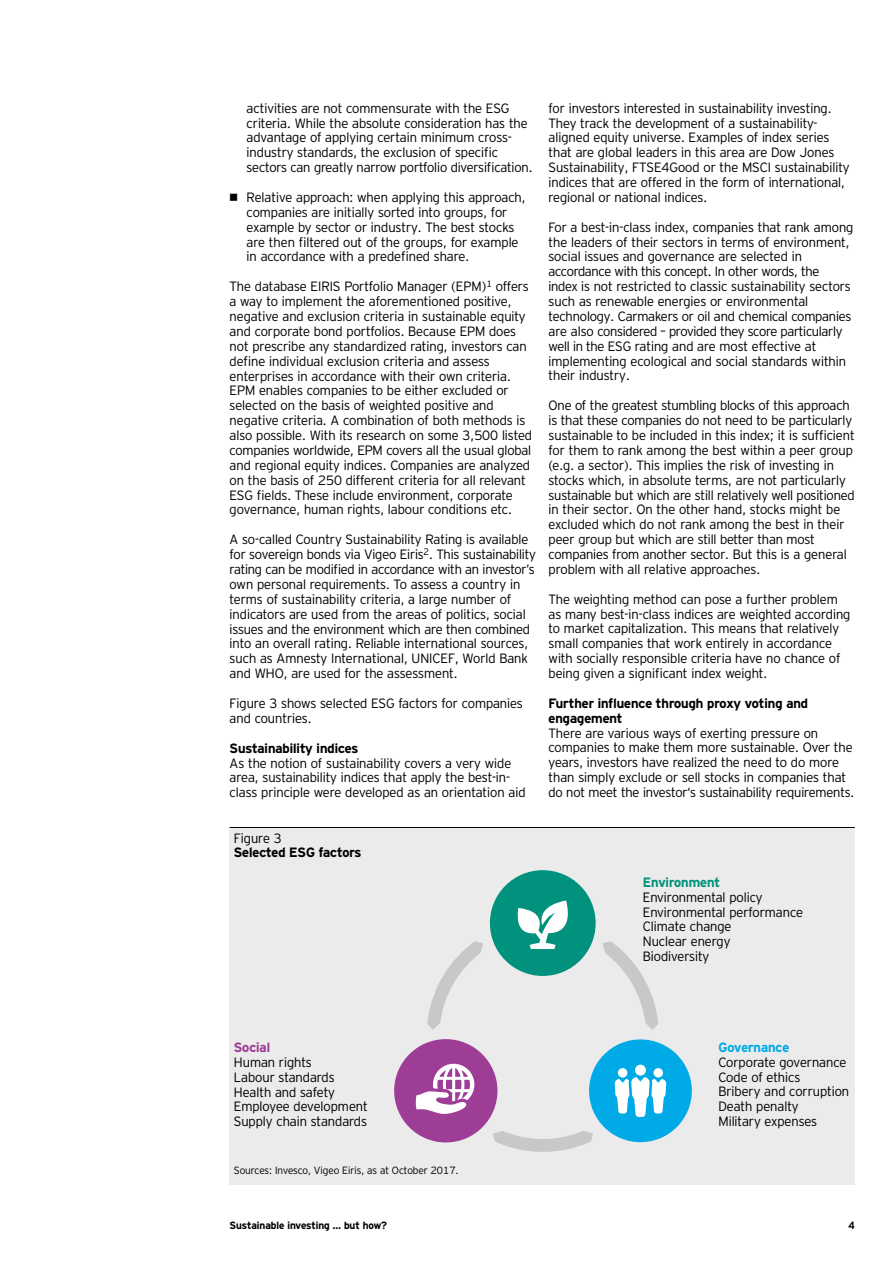
<style>
.page{position:relative;width:893px;height:1263px;background:#fff}
.page>*{position:absolute;margin:0;border:0;box-sizing:border-box;transform-origin:0 0}
.t1{font:300 13.5px/14.9px "Invesco Interstate";color:#000}
.t2{font:700 13.5px/14.9px "Invesco Interstate";color:#000}
.t3{font:700 13.5px "Invesco Interstate";color:#00927c}
.t4{font:700 13.5px "Invesco Interstate";color:#00aae7}
.t5{font:700 13.5px "Invesco Interstate";color:#9e3d96}
.t6{font:300 10.5px "Invesco Interstate";color:#000}
.t7{font:700 10.5px "Invesco Interstate";color:#000}
</style>
<div class="page">
<div style="left:230px;top:827px;width:625px;height:357px;background:#ebebec"></div>
<hr style="left:230px;top:827px;width:625px;height:1px;background:#000">
<svg style="left:426px;top:930px;width:71px;height:116px"></svg>
<svg style="left:589px;top:930px;width:69px;height:112px"></svg>
<div style="left:490px;top:870px;width:106px;height:106px;background:#00927c;border-radius:50%"></div>
<svg style="left:517px;top:900px;width:51px;height:49px"></svg>
<div style="left:394px;top:1039px;width:103px;height:103px;background:#9e3d96;border-radius:50%"></div>
<svg style="left:416px;top:1064px;width:191px;height:88px"></svg>
<div style="left:589px;top:1039px;width:103px;height:103px;background:#00aae7;border-radius:50%"></div>
<div style="left:653px;top:1068px;width:10px;height:9px;background:#fff;border-radius:50%"></div>
<div style="left:618px;top:1068px;width:9px;height:9px;background:#fff;border-radius:50%"></div>
<div style="left:635px;top:1065px;width:11px;height:10px;background:#fff;border-radius:50%"></div>
<svg style="left:615px;top:1077px;width:51px;height:40px"></svg>
<p class="t1" style="left:247px;top:100px;width:287px">activities are not commensurate with the ESG criteria. While the absolute consideration has the advantage of applying certain minimum cross&shy;industry standards, the exclusion of specific sectors can greatly narrow portfolio diversification.</p>
<p class="t1" style="left:247px;top:190px;width:281px;text-indent:-17px">• Relative approach: when applying this approach, companies are initially sorted into groups, for example by sector or industry. The best stocks are then filtered out of the groups, for example in accordance with a predefined share.</p>
<p class="t1" style="left:230px;top:279px;width:304px">The database EIRIS Portfolio Manager (EPM)<sup>1</sup> offers a way to implement the aforementioned positive, negative and exclusion criteria in sustainable equity and corporate bond portfolios. Because EPM does not prescribe any standardized rating, investors can define individual exclusion criteria and assess enterprises in accordance with their own criteria.<br>EPM enables companies to be either excluded or selected on the basis of weighted positive and negative criteria. A combination of both methods is also possible. With its research on some 3,500 listed companies worldwide, EPM covers all the usual global and regional equity indices. Companies are analyzed on the basis of 250 different criteria for all relevant ESG fields. These include environment, corporate governance, human rights, labour conditions etc.</p>
<p class="t1" style="left:230px;top:532px;width:308px">A so-called Country Sustainability Rating is available for sovereign bonds via Vigeo Eiris<sup>2</sup>. This sustainability rating can be modified in accordance with an investor’s own personal requirements. To assess a country in terms of sustainability criteria, a large number of indicators are used from the areas of politics, social issues and the environment which are then combined into an overall rating. Reliable international sources, such as Amnesty International, UNICEF, World Bank and WHO, are used for the assessment.</p>
<p class="t1" style="left:230px;top:696px;width:295px">Figure 3 shows selected ESG factors for companies and countries.</p>
<p class="t2" style="left:230px;top:740px;width:130px">Sustainability indices</p>
<p class="t1" style="left:230px;top:755px;width:297px">As the notion of sustainability covers a very wide area, sustainability indices that apply the best-in&shy;class principle were developed as an orientation aid</p>
<p class="t1" style="left:234px;top:830px;width:49px">Figure 3</p>
<p class="t2" style="left:234px;top:845px;width:129px">Selected ESG factors</p>
<p class="t1" style="left:548px;top:100px;width:302px">for investors interested in sustainability investing.<br>They track the development of a sustainability&shy;aligned equity universe. Examples of index series that are global leaders in this area are Dow Jones Sustainability, FTSE4Good or the MSCI sustainability indices that are offered in the form of international, regional or national indices.</p>
<p class="t1" style="left:548px;top:219px;width:306px">For a best-in-class index, companies that rank among the leaders of their sectors in terms of environment, social issues and governance are selected in accordance with this concept. In other words, the<br>index is not restricted to classic sustainability sectors such as renewable energies or environmental technology. Carmakers or oil and chemical companies are also considered – provided they score particularly well in the ESG rating and are most effective at implementing ecological and social standards within their industry.</p>
<p class="t1" style="left:548px;top:398px;width:308px">One of the greatest stumbling blocks of this approach is that these companies do not need to be particularly sustainable to be included in this index; it is sufficient for them to rank among the best within a peer group (e.g. a sector). This implies the risk of investing in stocks which, in absolute terms, are not particularly sustainable but which are still relatively well positioned in their sector. On the other hand, stocks might be excluded which do not rank among the best in their peer group but which are still better than most companies from another sector. But this is a general problem with all relative approaches.</p>
<p class="t1" style="left:548px;top:591px;width:303px">The weighting method can pose a further problem as many best-in-class indices are weighted according to market capitalization. This means that relatively small companies that work entirely in accordance with socially responsible criteria have no chance of being given a significant index weight.</p>
<p class="t2" style="left:548px;top:695px;width:261px">Further influence through proxy voting and engagement</p>
<p class="t1" style="left:548px;top:725px;width:307px">There are various ways of exerting pressure on companies to make them more sustainable. Over the years, investors have realized the need to do more than simply exclude or sell stocks in companies that do not meet the investor‘s sustainability requirements.</p>
<p class="t3" style="left:643px;top:874px;width:79px">Environment</p>
<p class="t1" style="left:643px;top:889px;width:162px">Environmental policy<br>Environmental performance<br>Climate change<br>Nuclear energy<br>Biodiversity</p>
<p class="t5" style="left:234px;top:1039px;width:38px">Social</p>
<p class="t1" style="left:234px;top:1054px;width:135px">Human rights<br>Labour standards<br>Health and safety<br>Employee development<br>Supply chain standards</p>
<p class="t6" style="left:234px;top:1163px;width:226px">Sources: Invesco, Vigeo Eiris, as at October 2017.</p>
<p class="t4" style="left:718px;top:1039px;width:72px">Governance</p>
<p class="t1" style="left:718px;top:1054px;width:132px">Corporate governance<br>Code of ethics<br>Bribery and corruption<br>Death penalty<br>Military expenses</p>
<p class="t7" style="left:230px;top:1219px;width:159px">Sustainable investing … but how?</p>
<p class="t7" style="left:848px;top:1219px;width:8px">4</p>
</div>
